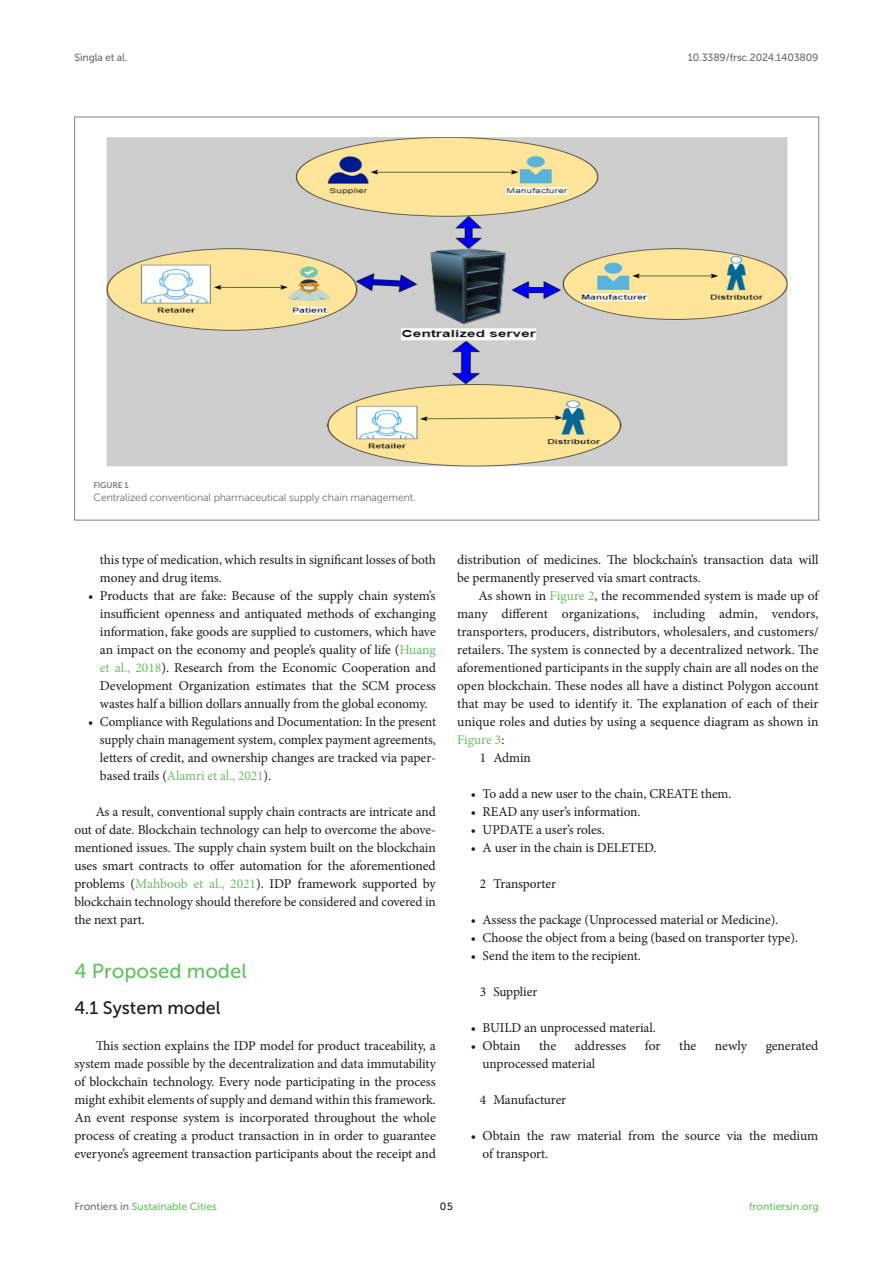
<style>
.page{position:relative;width:893px;height:1263px;background:#fff}
.page>*{position:absolute;margin:0;border:0;box-sizing:border-box;transform-origin:0 0}
.HEAD_1{font:20.25px "Museo Sans 500";color:#65c161}
.HEAD_2_after_HEAD_1{font:18px "Museo Sans 500";color:#1b1c1b}
.TEXT{font:13.5px/18px "Minion Pro";letter-spacing:-.005em;color:#1b1c1b;text-align:justify}
.BL_MID{font:13.5px/18px "Minion Pro";letter-spacing:-.005em;color:#1b1c1b}
.TEXT_FLUSH{font:13.5px/18px "Minion Pro";letter-spacing:-.005em;color:#1b1c1b;text-align:justify}
.BL_BLW{font:13.5px/18px "Minion Pro";letter-spacing:-.005em;color:#1b1c1b;text-align:justify}
.BL_ABW{font:13.5px/18px "Minion Pro";letter-spacing:-.005em;color:#1b1c1b}
.NL_MID{font:13.5px "Minion Pro";letter-spacing:-.01em;color:#1b1c1b}
.FIG_LEG{font:10.5px "Museo Sans 300";letter-spacing:-.01em;color:#706f70}
.t1{font:10.5px "Museo Sans 500";color:#65c161}
.t2{font:10.5px "Museo Sans 500";letter-spacing:-.015em;color:#706f70}
.t3{font:10.5px "Museo Sans 500";color:#1b1c1b}
.FIG_HD{font:8.25px "Museo Sans 700";letter-spacing:-.01em;color:#7e7f7f}
.s1{color:#65c161}
.s2{color:#706f70}
</style>
<div class="page">
<img style="left:106px;top:137px;width:682px;height:330px">
<p class="t2" style="left:74px;top:51px;width:55px">Singla et al.</p>
<p class="t2" style="left:688px;top:51px;width:132px">10.3389/frsc.2024.1403809</p>
<p class="FIG_HD" style="left:94px;top:480px;width:37px">FIGURE 1</p>
<p class="FIG_LEG" style="left:94px;top:492px;width:324px">Centralized conventional pharmaceutical supply chain management.</p>
<p class="BL_MID" style="left:100px;top:551px;width:337px">this type of medication, which results in significant losses of both money and drug items.</p>
<p class="BL_MID" style="left:100px;top:587px;width:337px;text-align:justify;text-indent:-12px">• Products that are fake: Because of the supply chain system’s insufficient openness and antiquated methods of exchanging information, fake goods are supplied to customers, which have an impact on the economy and people’s quality of life (<span class="s1">Huang et al., 2018</span>). Research from the Economic Cooperation and Development Organization estimates that the SCM process wastes half a billion dollars annually from the global economy.</p>
<p class="BL_BLW" style="left:100px;top:713px;width:338px;text-indent:-12px">• Compliance with Regulations and Documentation: In the present supply chain management system, complex payment agreements, letters of credit, and ownership changes are tracked via paper&shy;based trails (<span class="s1">Alamri et al., 2021</span>).</p>
<p class="TEXT" style="left:74px;top:803px;width:363px;text-indent:21px">As a result, conventional supply chain contracts are intricate and out of date. Blockchain technology can help to overcome the above&shy;mentioned issues. The supply chain system built on the blockchain uses smart contracts to offer automation for the aforementioned problems (<span class="s1">Mahboob et al., 2021</span>). IDP framework supported by blockchain technology should therefore be considered and covered in the next part.</p>
<p class="HEAD_1" style="left:74px;top:960px;width:174px">4 Proposed model</p>
<p class="HEAD_2_after_HEAD_1" style="left:74px;top:998px;width:148px">4.1 System model</p>
<p class="TEXT_FLUSH" style="left:74px;top:1037px;width:363px;text-indent:21px">This section explains the IDP model for product traceability, a system made possible by the decentralization and data immutability of blockchain technology. Every node participating in the process might exhibit elements of supply and demand within this framework.<br>An event response system is incorporated throughout the whole process of creating a product transaction in in order to guarantee everyone’s agreement transaction participants about the receipt and</p>
<p class="TEXT_FLUSH" style="left:457px;top:551px;width:363px">distribution of medicines. The blockchain’s transaction data will be permanently preserved via smart contracts.</p>
<p class="TEXT" style="left:457px;top:587px;width:363px;text-indent:21px">As shown in <span class="s1">Figure 2</span>, the recommended system is made up of many different organizations, including admin, vendors, transporters, producers, distributors, wholesalers, and customers/ retailers. The system is connected by a decentralized network. The aforementioned participants in the supply chain are all nodes on the open blockchain. These nodes all have a distinct Polygon account that may be used to identify it. The explanation of each of their unique roles and duties by using a sequence diagram as shown in <span class="s1">Figure 3</span>:</p>
<p class="NL_MID" style="left:480px;top:749px;width:53px">1 Admin</p>
<p class="BL_ABW" style="left:471px;top:785px;width:262px">• To add a new user to the chain, CREATE them.</p>
<p class="BL_MID" style="left:471px;top:803px;width:171px">• READ any user’s information.</p>
<p class="BL_MID" style="left:471px;top:821px;width:135px">• UPDATE a user’s roles.</p>
<p class="BL_BLW" style="left:471px;top:839px;width:187px">• A user in the chain is DELETED.</p>
<p class="NL_MID" style="left:480px;top:875px;width:78px">2 Transporter</p>
<p class="BL_ABW" style="left:471px;top:911px;width:309px">• Assess the package (Unprocessed material or Medicine).</p>
<p class="BL_MID" style="left:471px;top:929px;width:329px">• Choose the object from a being (based on transporter type).</p>
<p class="BL_BLW" style="left:471px;top:947px;width:172px">• Send the item to the recipient.</p>
<p class="NL_MID" style="left:480px;top:983px;width:59px">3 Supplier</p>
<p class="BL_ABW" style="left:471px;top:1019px;width:186px">• BUILD an unprocessed material.</p>
<p class="BL_BLW" style="left:471px;top:1037px;width:51px">• Obtain</p>
<p class="BL_BLW" style="left:539px;top:1037px;width:19px">the</p>
<p class="BL_BLW" style="left:575px;top:1037px;width:53px">addresses</p>
<p class="BL_BLW" style="left:645px;top:1037px;width:17px">for</p>
<p class="BL_BLW" style="left:679px;top:1037px;width:19px">the</p>
<p class="BL_BLW" style="left:715px;top:1037px;width:34px">newly</p>
<p class="BL_BLW" style="left:766px;top:1037px;width:54px">generated</p>
<p class="BL_BLW" style="left:483px;top:1055px;width:114px">unprocessed material</p>
<p class="NL_MID" style="left:480px;top:1091px;width:88px">4 Manufacturer</p>
<p class="BL_ABW" style="left:483px;top:1127px;width:337px;text-indent:-12px">• Obtain the raw material from the source via the medium of transport.</p>
<p class="t1" style="left:74px;top:1200px;width:144px"><span class="s2">Frontiers in</span> Sustainable Cities</p>
<p class="t3" style="left:440px;top:1200px;width:14px">05</p>
<p class="t1" style="left:749px;top:1200px;width:71px">frontiersin.org</p>
</div>
